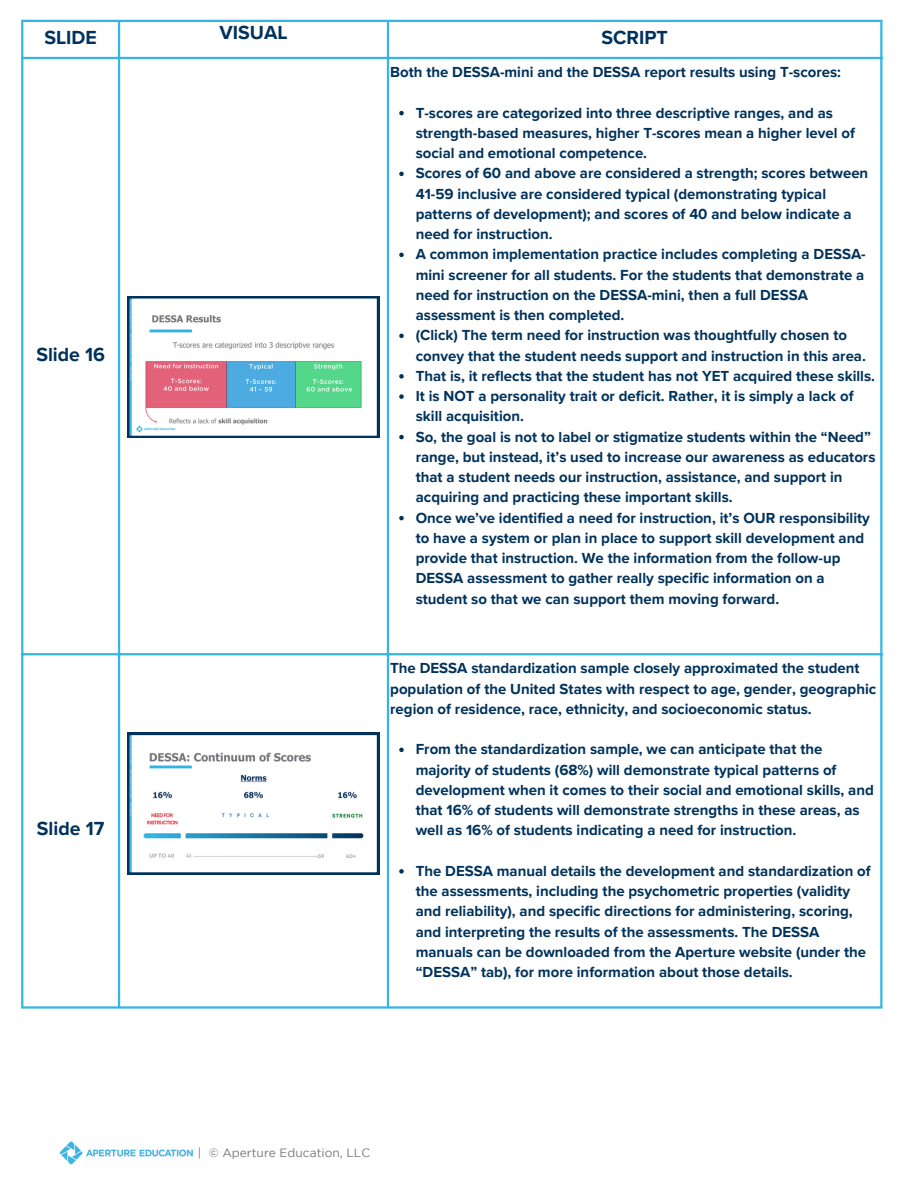
<style>
.page{position:relative;width:918px;height:1188px;background:#fff}
.page>*{position:absolute;margin:0;border:0;box-sizing:border-box;transform-origin:0 0}
.t1{font:700 19.5px "Proxima Nova";color:#00325b}
.t2{font:700 15px/20.2px "Proxima Nova";color:#00325b}
.t3{font:12px "Gotham";color:#747679}
</style>
<div class="page">
<img style="left:59px;top:1141px;width:134px;height:24px">
<svg style="left:399px;top:111px;width:5px;height:4px"></svg>
<svg style="left:399px;top:172px;width:5px;height:4px"></svg>
<svg style="left:399px;top:253px;width:5px;height:4px"></svg>
<svg style="left:399px;top:334px;width:5px;height:4px"></svg>
<svg style="left:399px;top:374px;width:5px;height:5px"></svg>
<svg style="left:399px;top:394px;width:5px;height:5px"></svg>
<svg style="left:399px;top:435px;width:5px;height:4px"></svg>
<svg style="left:399px;top:516px;width:5px;height:4px"></svg>
<svg style="left:399px;top:748px;width:5px;height:4px"></svg>
<svg style="left:399px;top:869px;width:5px;height:5px"></svg>
<hr style="left:21px;top:22px;width:2px;height:984px;background:#34b6e4">
<hr style="left:118px;top:22px;width:2px;height:984px;background:#34b6e4">
<hr style="left:387px;top:22px;width:2px;height:984px;background:#34b6e4">
<hr style="left:880px;top:22px;width:2px;height:984px;background:#34b6e4">
<hr style="left:21px;top:20px;width:861px;height:2px;background:#34b6e4">
<hr style="left:21px;top:57px;width:861px;height:2px;background:#34b6e4">
<hr style="left:21px;top:653px;width:861px;height:2px;background:#34b6e4">
<hr style="left:21px;top:1006px;width:861px;height:3px;background:#34b6e4">
<svg style="left:127px;top:296px;width:252px;height:142px"></svg>
<svg style="left:127px;top:733px;width:252px;height:142px"></svg>
<p class="t1" style="left:44px;top:27px;width:54px">SLIDE</p>
<p class="t1" style="left:219px;top:21px;width:70px">VISUAL</p>
<p class="t1" style="left:601px;top:27px;width:68px">SCRIPT</p>
<p class="t1" style="left:36px;top:343px;width:70px">Slide 16</p>
<p class="t1" style="left:37px;top:817px;width:69px">Slide 17</p>
<p class="t2" style="left:390px;top:62px;width:452px">Both the DESSA-mini and the DESSA report results using T-scores:</p>
<p class="t2" style="left:416px;top:103px;width:441px">T-scores are categorized into three descriptive ranges, and as strength-based measures, higher T-scores mean a higher level of social and emotional competence.</p>
<p class="t2" style="left:416px;top:164px;width:454px">Scores of 60 and above are considered a strength; scores between 41-59 inclusive are considered typical (demonstrating typical patterns of development); and scores of 40 and below indicate a need for instruction.</p>
<p class="t2" style="left:416px;top:245px;width:452px">A common implementation practice includes completing a DESSA&shy;mini screener for all students. For the students that demonstrate a need for instruction on the DESSA-mini, then a full DESSA assessment is then completed.</p>
<p class="t2" style="left:416px;top:326px;width:452px">(Click) The term need for instruction was thoughtfully chosen to convey that the student needs support and instruction in this area.</p>
<p class="t2" style="left:416px;top:366px;width:461px">That is, it reflects that the student has not YET acquired these skills.</p>
<p class="t2" style="left:416px;top:386px;width:439px">It is NOT a personality trait or deficit. Rather, it is simply a lack of skill acquisition.</p>
<p class="t2" style="left:416px;top:427px;width:461px">So, the goal is not to label or stigmatize students within the “Need” range, but instead, it’s used to increase our awareness as educators that a student needs our instruction, assistance, and support in acquiring and practicing these important skills.</p>
<p class="t2" style="left:416px;top:508px;width:456px">Once we’ve identified a need for instruction, it’s OUR responsibility to have a system or plan in place to support skill development and provide that instruction. We the information from the follow-up DESSA assessment to gather really specific information on a student so that we can support them moving forward.</p>
<p class="t2" style="left:390px;top:659px;width:488px">The DESSA standardization sample closely approximated the student population of the United States with respect to age, gender, geographic region of residence, race, ethnicity, and socioeconomic status.</p>
<p class="t2" style="left:416px;top:740px;width:460px">From the standardization sample, we can anticipate that the majority of students (68%) will demonstrate typical patterns of development when it comes to their social and emotional skills, and that 16% of students will demonstrate strengths in these areas, as well as 16% of students indicating a need for instruction.</p>
<p class="t2" style="left:416px;top:861px;width:457px">The DESSA manual details the development and standardization of the assessments, including the psychometric properties (validity and reliability), and specific directions for administering, scoring, and interpreting the results of the assessments. The DESSA manuals can be downloaded from the Aperture website (under the “DESSA” tab), for more information about those details.</p>
<p class="t3" style="left:198px;top:1148px;width:174px">| © Aperture Education, LLC</p>
</div>
